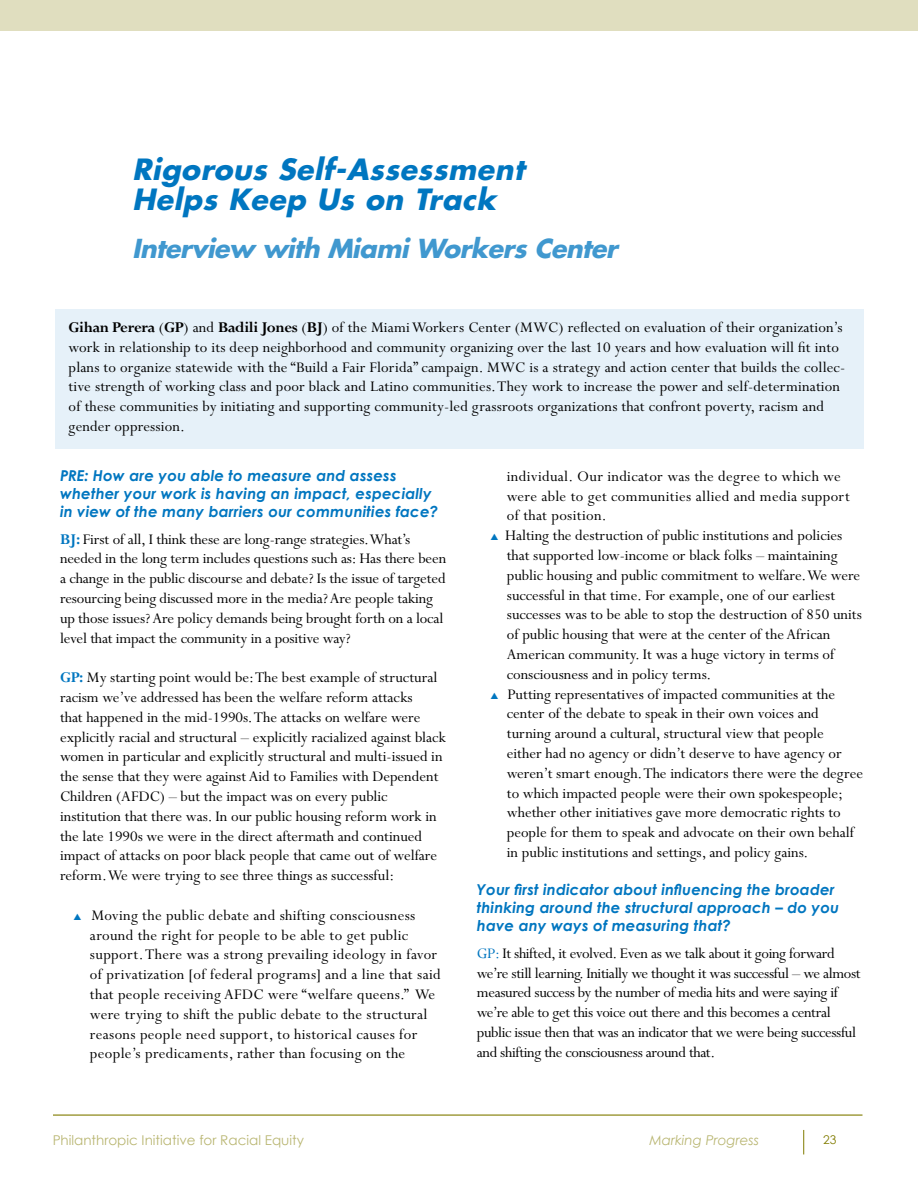
<style>
.page{position:relative;width:918px;height:1188px;background:#fff}
.page>*{position:absolute;margin:0;border:0;box-sizing:border-box;transform-origin:0 0}
.t1{font:italic 700 28.5px/30px "Futura";color:#0076c0}
.t2{font:italic 700 25.5px "Futura";color:#4098cf}
.t3{font:16.5px/19.8px "Perpetua";color:#000}
.t4{font:16.5px/19.8px "Perpetua";letter-spacing:.02em;color:#000}
.t5{font:16.5px/19.8px "Perpetua";letter-spacing:-.02em;color:#000}
.t6{font:italic 700 15px/18px "Century Gothic";letter-spacing:.01em;color:#0076c0}
.t7{font:13.5px "Century Gothic";color:#817c00}
.t8{font:italic 13.5px "Century Gothic";color:#817c00}
.t9{font:12px "Century Gothic";color:#817c00}
.s1{font-weight:700}
.s2{font-weight:700;color:#0076c0}
.s3{color:#0076c0}
</style>
<div class="page">
<hr style="left:0;top:1115px;width:862px;height:1px;background:#817c00">
<svg style="left:803px;top:1130px;width:1px;height:24px"></svg>
<div style="left:0;top:0;width:918px;height:30px;background:#e0debf"></div>
<div style="left:0;top:1109px;width:52px;height:10px;background:#fff"></div>
<div style="left:56px;top:310px;width:808px;height:139px;background:#e6f1f9"></div>
<h1 class="t1" style="left:132px;top:154px;width:401px">Rigorous Self-Assessment<br>Helps Keep Us on Track</h1>
<h2 class="t2" style="left:132px;top:231px;width:493px">Interview with MiamiWorkersCenter</h2>
<p class="t3" style="left:69px;top:318px;width:778px"><span class="s1">Gihan Perera</span> (<span class="s1">GP</span>) and <span class="s1">Badili Jones</span> (<span class="s1">BJ</span>) of the Miami Workers Center (MWC) reflected on evaluation of their organization’s work in relationship to its deep neighborhood and community organizing over the last 10 years and how evaluation will fit into plans to organize statewide with the “Build a Fair Florida” campaign. MWC is a strategy and action center that builds the collec&shy;tive strength of working class and poor black and Latino communities. They work to increase the power and self-determination of these communities by initiating and supporting community-led grassroots organizations that confront poverty, racism and gender oppression.</p>
<p class="t6" style="left:60px;top:466px;width:380px">PRE: How are you able to measure and assess whether your work is having an impact, especially in view of the many barriers our communities face?</p>
<p class="t3" style="left:60px;top:529px;width:388px"><span class="s2">BJ:</span> First of all, I think these are long-range strategies. What’s needed in the long term includes questions such as: Has there been a change in the public discourse and debate? Is the issue of targeted resourcing being discussed more in the media? Are people taking up those issues? Are policy demands being brought forth on a local level that impact the community in a positive way?</p>
<p class="t3" style="left:60px;top:668px;width:388px"><span class="s2">GP:</span> My starting point would be: The best example of structural racism we’ve addressed has been the welfare reform attacks<br>that happened in the mid-1990s. The attacks on welfare were explicitly racial and structural – explicitly racialized against black women in particular and explicitly structural and multi-issued in the sense that they were against Aid to Families with Dependent Children (AFDC) – but the impact was on every public institution that there was. In our public housing reform work in the late 1990s we were in the direct aftermath and continued impact of attacks on poor black people that came out of welfare reform. We were trying to see three things as successful:</p>
<p class="t4" style="left:90px;top:906px;width:352px;text-indent:-16px"><span class="s3">▲</span> Moving the public debate and shifting consciousness around the right for people to be able to get public support. There was a strong prevailing ideology in favor of privatization [of federal programs] and a line that said that people receiving AFDC were “welfare queens.” We were trying to shift the public debate to the structural reasons people need support, to historical causes for people’s predicaments, rather than focusing on the</p>
<p class="t4" style="left:507px;top:467px;width:345px">individual. Our indicator was the degree to which we were able to get communities allied and media support of that position.</p>
<p class="t3" style="left:507px;top:526px;width:357px;text-indent:-16px"><span class="s3">▲</span> Halting the destruction of public institutions and policies that supported low-income or black folks – maintaining public housing and public commitment to welfare. We were successful in that time. For example, one of our earliest successes was to be able to stop the destruction of 850 units of public housing that were at the center of the African American community. It was a huge victory in terms of consciousness and in policy terms.</p>
<p class="t3" style="left:507px;top:685px;width:358px;text-indent:-17px"><span class="s3">▲</span> Putting representatives of impacted communities at the center of the debate to speak in their own voices and turning around a cultural, structural view that people<br>either had no agency or didn’t deserve to have agency or weren’t smart enough. The indicators there were the degree to which impacted people were their own spokespeople; whether other initiatives gave more democratic rights to people for them to speak and advocate on their own behalf in public institutions and settings, and policy gains.</p>
<p class="t6" style="left:477px;top:880px;width:364px">Your first indicator about influencing the broader thinking around the structural approach – do you have any ways of measuring that?</p>
<p class="t5" style="left:477px;top:944px;width:385px"><span class="s3">GP:</span> It shifted, it evolved. Even as we talk about it going forward we’re still learning. Initially we thought it was successful – we almost measured success by the number of media hits and were saying if we’re able to get this voice out there and this becomes a central public issue then that was an indicator that we were being successful and shifting the consciousness around that.</p>
<p class="t7" style="left:52px;top:1132px;width:253px">Philanthropic Initiative for Racial Equity</p>
<p class="t8" style="left:649px;top:1132px;width:111px">Marking Progress</p>
<p class="t9" style="left:823px;top:1132px;width:15px">23</p>
</div>
